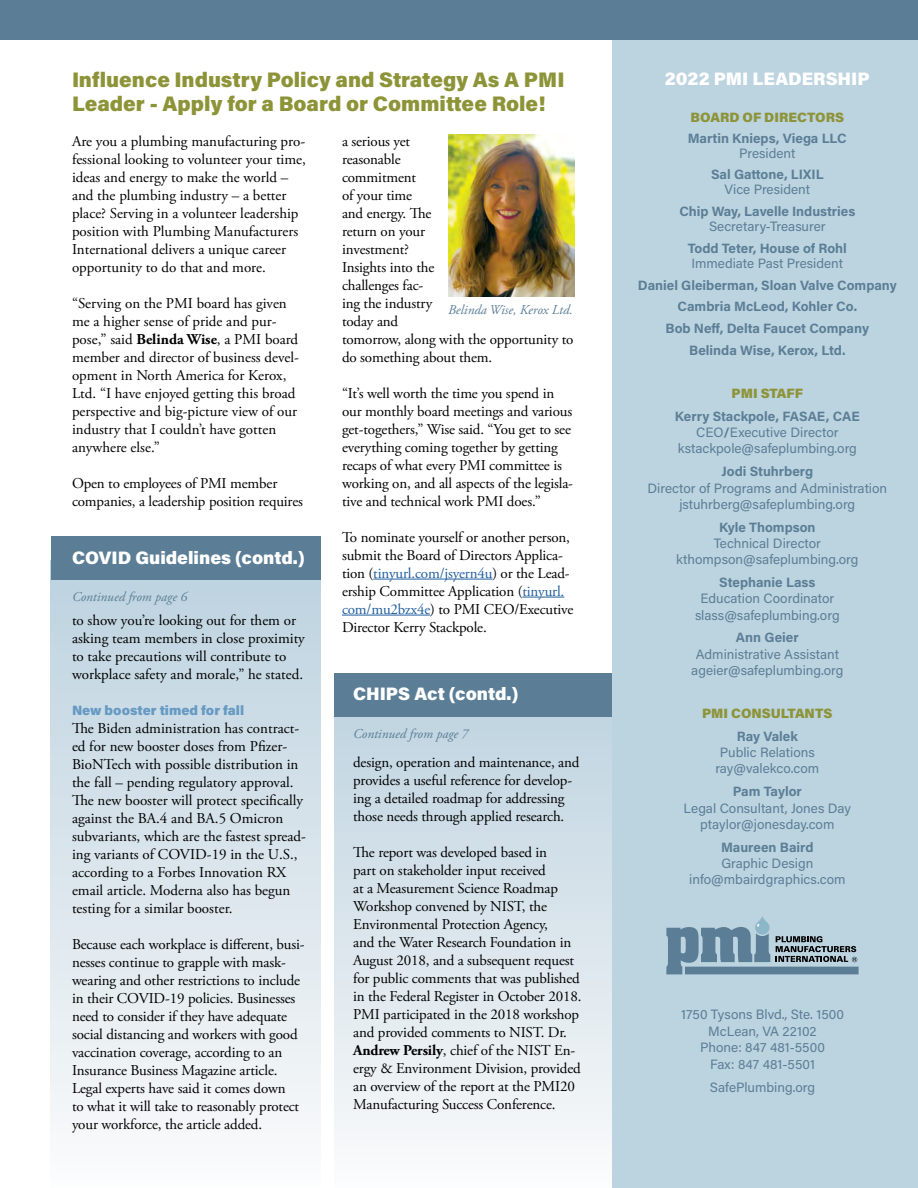
<style>
.page{position:relative;width:918px;height:1188px;background:#fff}
.page>*{position:absolute;margin:0;border:0;box-sizing:border-box;transform-origin:0 0}
.home_headline{font:900 21px/24px "Acumin Pro";color:#8d9438}
.home_headline-2{font:900 18px "Acumin Pro";color:#fff}
.issue_text{font:900 18px "Acumin Pro";color:#fff}
.inside_headline{font:900 18px "Acumin Pro";color:#fff}
.body{font:15px/18px "Adobe Garamond Pro";letter-spacing:-.01em;color:#000}
.issue_text-2{font:13.5px/16.2px "Acumin Pro";color:#5b7e96;text-align:center}
.issue_text-3{font:700 13.5px/15px "Acumin Pro";color:#5b7e96;text-align:center}
.Schedule_dates{font:13.5px/16.5px "Acumin Pro";color:#5b7e96;text-align:center}
.t1{font:italic 13.5px "Adobe Garamond Pro";color:#5b7e96}
.issue_text-4{font:900 13.5px "Acumin Pro";color:#8d9438}
.firstlinebold{font:900 13.5px "Acumin Pro";color:#679ac3}
.s1{font-weight:700}
.s2{color:#215e9e}
.s3{font-weight:400}
</style>
<div class="page">
<div style="left:0;top:0;width:918px;height:40px;background:#5b7e96"></div>
<div style="left:51px;top:561px;width:269px;height:627px;background:linear-gradient(to bottom,#bbd1de,#fbfbfc)"></div>
<div style="left:334px;top:678px;width:278px;height:510px;background:linear-gradient(to bottom,#bad0dd,#fbfbfc)"></div>
<div style="left:51px;top:536px;width:269px;height:43px;background:#5b7e96"></div>
<div style="left:334px;top:673px;width:278px;height:43px;background:#5b7e96"></div>
<div style="left:612px;top:40px;width:306px;height:1148px;background:#bcd3e0"></div>
<div style="left:685px;top:967px;width:174px;height:7px;background:#5b7e96"></div>
<svg style="left:666px;top:916px;width:104px;height:58px"></svg>
<svg style="left:776px;top:936px;width:81px;height:26px"></svg>
<hr style="left:373px;top:579px;width:119px;height:1px;background:#215e9e">
<hr style="left:522px;top:597px;width:42px;height:1px;background:#215e9e">
<hr style="left:342px;top:615px;width:88px;height:1px;background:#215e9e">
<img style="left:448px;top:135px;width:127px;height:162px">
<p class="home_headline" style="left:72px;top:67px;width:494px">Influence Industry Policy and Strategy As A PMI<br>Leader - Apply for a Board or Committee Role!</p>
<p class="body" style="left:72px;top:132px;width:235px">Are you a plumbing manufacturing pro&shy;fessional looking to volunteer your time, ideas and energy to make the world – and the plumbing industry – a better place? Serving in a volunteer leadership position with Plumbing Manufacturers International delivers a unique career opportunity to do that and more.</p>
<p class="body" style="left:72px;top:294px;width:228px">“Serving on the PMI board has given me a higher sense of pride and pur&shy;pose,” said <span class="s1">Belinda Wise</span>, a PMI board member and director of business devel&shy;opment in North America for Kerox, Ltd. “I have enjoyed getting this broad perspective and big-picture view of our industry that I couldn’t have gotten anywhere else.”</p>
<p class="body" style="left:72px;top:474px;width:232px">Open to employees of PMI member companies, a leadership position requires</p>
<p class="body" style="left:342px;top:132px;width:233px">a serious yet<br>reasonable<br>commitment<br>of your time<br>and energy. The<br>return on your<br>investment?<br>Insights into the<br>challenges fac-<br>ing the industry<br>today and<br>tomorrow, along with the opportunity to do something about them.</p>
<p class="body" style="left:342px;top:384px;width:233px">“It’s well worth the time you spend in our monthly board meetings and various get-togethers,” Wise said. “You get to see everything coming together by getting recaps of what every PMI committee is working on, and all aspects of the legisla&shy;tive and technical work PMI does.”</p>
<p class="body" style="left:342px;top:528px;width:233px">To nominate yourself or another person, submit the Board of Directors Applica&shy;tion (<span class="s2">tinyurl.com/jsyern4u</span>) or the Lead&shy;ership Committee Application (<span class="s2">tinyurl. com/mu2bzx4e</span>) to PMI CEO/Executive Director Kerry Stackpole.</p>
<p class="t1" style="left:448px;top:302px;width:126px">Belinda Wise, Kerox Ltd.</p>
<p class="home_headline-2" style="left:72px;top:545px;width:234px">COVID Guidelines (contd.)</p>
<p class="t1" style="left:72px;top:589px;width:117px">Continued from page 6</p>
<p class="body" style="left:72px;top:612px;width:234px">to show you’re looking out for them or asking team members in close proximity to take precautions will contribute to workplace safety and morale,” he stated.</p>
<p class="firstlinebold" style="left:72px;top:701px;width:174px">New booster timed for fall</p>
<p class="body" style="left:72px;top:720px;width:235px">The Biden administration has contract&shy;ed for new booster doses from Pfizer-BioNTech with possible distribution in the fall – pending regulatory approval.<br>The new booster will protect specifically against the BA.4 and BA.5 Omicron subvariants, which are the fastest spread&shy;ing variants of COVID-19 in the U.S., according to a Forbes Innovation RX email article. Moderna also has begun testing for a similar booster.</p>
<p class="body" style="left:72px;top:936px;width:234px">Because each workplace is different, busi&shy;nesses continue to grapple with mask&shy;wearing and other restrictions to include in their COVID-19 policies. Businesses need to consider if they have adequate social distancing and workers with good vaccination coverage, according to an Insurance Business Magazine article.<br>Legal experts have said it comes down<br>to what it will take to reasonably protect your workforce, the article added.</p>
<p class="inside_headline" style="left:353px;top:681px;width:167px">CHIPS Act (contd.)</p>
<p class="t1" style="left:353px;top:725px;width:117px">Continued from page 7</p>
<p class="body" style="left:353px;top:754px;width:228px">design, operation and maintenance, and provides a useful reference for develop&shy;ing a detailed roadmap for addressing those needs through applied research.</p>
<p class="body" style="left:353px;top:844px;width:230px">The report was developed based in<br>part on stakeholder input received<br>at a Measurement Science Roadmap Workshop convened by NIST, the Environmental Protection Agency,<br>and the Water Research Foundation in August 2018, and a subsequent request for public comments that was published in the Federal Register in October 2018.<br>PMI participated in the 2018 workshop and provided comments to NIST. Dr.<br><span class="s1">Andrew Persily</span>, chief of the NIST En&shy;ergy &amp; Environment Division, provided an overview of the report at the PMI20<br>Manufacturing Success Conference.</p>
<p class="issue_text" style="left:665px;top:66px;width:206px">2022 PMI LEADERSHIP</p>
<p class="issue_text-4" style="left:691px;top:107px;width:155px">BOARD OF DIRECTORS</p>
<p class="issue_text-3" style="left:688px;top:130px;width:161px">Martin Knieps, Viega LLC<br><span class="s3">President</span></p>
<p class="issue_text-3" style="left:711px;top:167px;width:114px">Sal Gattone, LIXIL<br><span class="s3">Vice President</span></p>
<p class="issue_text-3" style="left:679px;top:203px;width:177px">Chip Way, Lavelle Industries<br><span class="s3">Secretary-Treasurer</span></p>
<p class="issue_text-2" style="left:688px;top:240px;width:161px;line-height:15px;text-align:left"><span class="s1">Todd Teter, House of Rohl<br></span>Immediate Past President</p>
<p class="issue_text-3" style="left:638px;top:277px;width:261px">Daniel Gleiberman, Sloan Valve Company</p>
<p class="issue_text-3" style="left:678px;top:299px;width:181px">Cambria McLeod, Kohler Co.</p>
<p class="issue_text-3" style="left:666px;top:320px;width:205px">Bob Neff, Delta Faucet Company</p>
<p class="issue_text-3" style="left:689px;top:342px;width:158px">Belinda Wise, Kerox, Ltd.</p>
<p class="issue_text-4" style="left:732px;top:384px;width:73px">PMI STAFF</p>
<p class="issue_text-2" style="left:675px;top:408px;width:186px"><span class="s1">Kerry Stackpole, FASAE, CAE<br></span>CEO<span class="s1">/</span>Executive Director kstackpole@safeplumbing.org</p>
<p class="issue_text-2" style="left:648px;top:463px;width:241px"><span class="s1">Jodi Stuhrberg<br></span>Director of Programs and Administration jstuhrberg@safeplumbing.org</p>
<p class="issue_text-2" style="left:676px;top:518px;width:184px"><span class="s1">Kyle Thompson<br></span>Technical Director kthompson@safeplumbing.org</p>
<p class="issue_text-2" style="left:695px;top:574px;width:146px"><span class="s1">Stephanie Lass<br></span>Education Coordinator slass@safeplumbing.org</p>
<p class="issue_text-2" style="left:691px;top:629px;width:154px"><span class="s1">Ann Geier<br></span>Administrative Assistant ageier@safeplumbing.org</p>
<p class="issue_text-4" style="left:702px;top:704px;width:132px">PMI CONSULTANTS</p>
<p class="issue_text-2" style="left:715px;top:728px;width:105px"><span class="s1">Ray Valek<br></span>Public Relations ray@valekco.com</p>
<p class="issue_text-2" style="left:684px;top:783px;width:169px"><span class="s1">Pam Taylor<br></span>Legal Consultant, Jones Day ptaylor@jonesday.com</p>
<p class="issue_text-2" style="left:689px;top:838px;width:158px"><span class="s1">Maureen Baird<br></span>Graphic Design info@mbairdgraphics.com</p>
<p class="Schedule_dates" style="left:681px;top:1006px;width:164px">1750 Tysons Blvd., Ste. 1500<br>McLean, VA 22102<br>Phone: 847 481-5500<br>Fax: 847 481-5501</p>
<p class="Schedule_dates" style="left:710px;top:1078px;width:107px">SafePlumbing.org</p>
</div>
